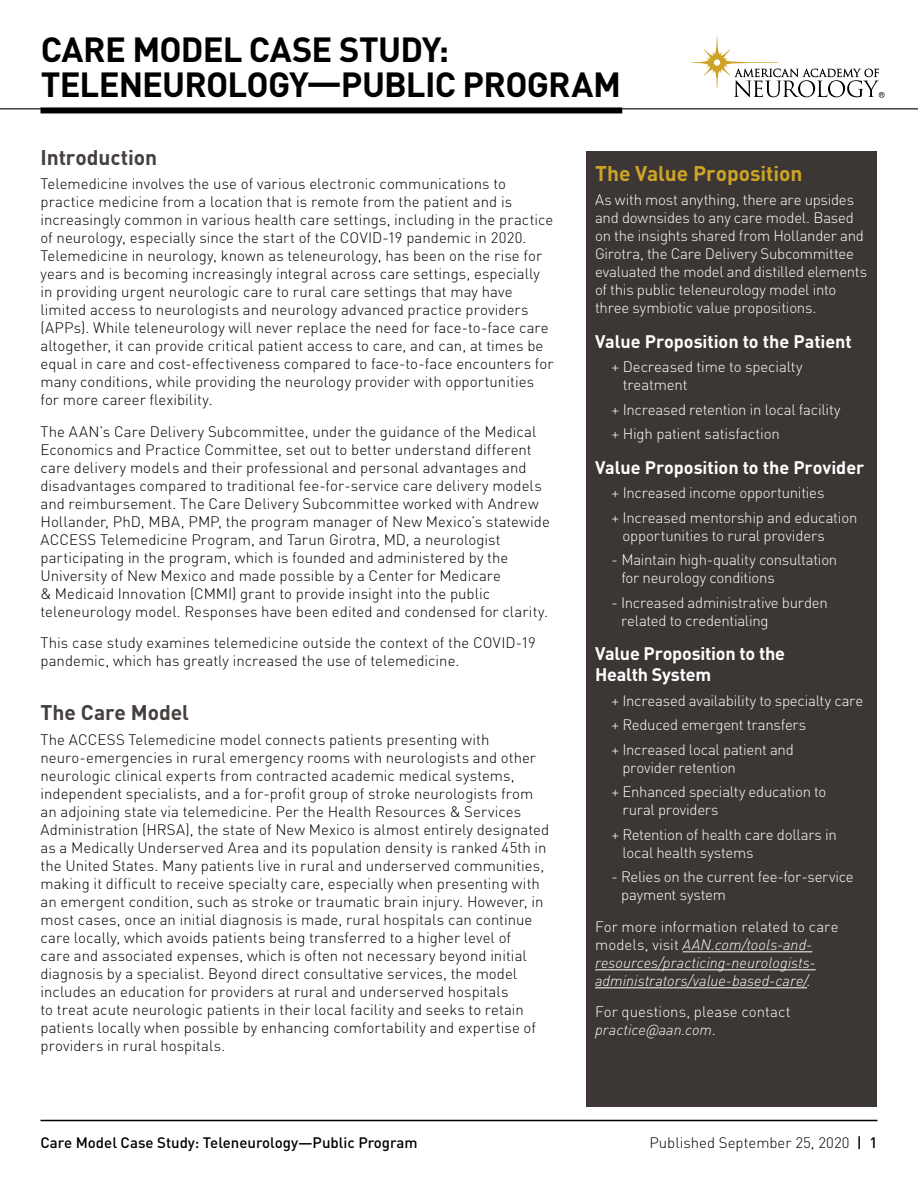
<style>
.page{position:relative;width:918px;height:1188px;background:#fff}
.page>*{position:absolute;margin:0;border:0;box-sizing:border-box;transform-origin:0 0}
.t1{font:700 34.5px/34.5px "DIN Pro";letter-spacing:-.025em;color:#000}
.t2{font:700 21px "DIN Pro";letter-spacing:-.005em;color:#45403e}
.t3{font:700 21px "DIN Pro";letter-spacing:-.005em;color:#cea428}
.t4{font:700 18px/21px "DIN Pro";letter-spacing:-.005em;color:#fff}
.t5{font:300 15px/18px "DIN Pro";letter-spacing:.005em;color:#000}
.t6{font:300 15px/18px "DIN Pro";letter-spacing:-.015em;color:#fff}
.t7{font:italic 300 15px/18px "DIN Pro";color:#fff}
.t8{font:500 15px "DIN Pro";color:#000}
.t9{font:300 15px/18px "DIN Pro";letter-spacing:.005em;color:#fff}
.s1{font-style:normal}
.s2{font-style:italic}
.s3{font-family:"Roboto";font-style:italic}
.s4{font-weight:500}
</style>
<div class="page">
<hr style="left:40px;top:1120px;width:838px;height:1px;background:#000">
<hr style="left:0;top:108px;width:918px;height:1px;background:#000">
<div style="left:40px;top:107px;width:582px;height:6px;background:#000"></div>
<div style="left:586px;top:151px;width:291px;height:956px;background:#3c3734"></div>
<hr style="left:683px;top:952px;width:129px;height:1px;background:#fff">
<hr style="left:595px;top:970px;width:221px;height:1px;background:#fff">
<hr style="left:595px;top:988px;width:212px;height:1px;background:#fff">
<svg style="left:691px;top:37px;width:193px;height:61px"></svg>
<h1 class="t1" style="left:41px;top:30px;width:582px">CARE MODEL CASE STUDY:<br>TELENEUROLOGY—PUBLIC PROGRAM</h1>
<h2 class="t2" style="left:40px;top:141px;width:118px">Introduction</h2>
<p class="t5" style="left:40px;top:174px;width:514px">Telemedicine involves the use of various electronic communications to practice medicine from a location that is remote from the patient and is increasingly common in various health care settings, including in the practice of neurology, especially since the start of the COVID-19 pandemic in 2020.<br>Telemedicine in neurology, known as teleneurology, has been on the rise for years and is becoming increasingly integral across care settings, especially in providing urgent neurologic care to rural care settings that may have limited access to neurologists and neurology advanced practice providers (APPs). While teleneurology will never replace the need for face-to-face care altogether, it can provide critical patient access to care, and can, at times be equal in care and cost-effectiveness compared to face-to-face encounters for many conditions, while providing the neurology provider with opportunities for more career flexibility.</p>
<p class="t5" style="left:40px;top:421px;width:511px">The AAN’s Care Delivery Subcommittee, under the guidance of the Medical Economics and Practice Committee, set out to better understand different care delivery models and their professional and personal advantages and disadvantages compared to traditional fee-for-service care delivery models and reimbursement. The Care Delivery Subcommittee worked with Andrew Hollander, PhD, MBA, PMP, the program manager of New Mexico’s statewide ACCESS Telemedicine Program, and Tarun Girotra, MD, a neurologist participating in the program, which is founded and administered by the University of New Mexico and made possible by a Center for Medicare<br>&amp; Medicaid Innovation (CMMI) grant to provide insight into the public teleneurology model. Responses have been edited and condensed for clarity.</p>
<p class="t5" style="left:40px;top:633px;width:497px">This case study examines telemedicine outside the context of the COVID-19 pandemic, which has greatly increased the use of telemedicine.</p>
<h2 class="t2" style="left:40px;top:696px;width:150px">The Care Model</h2>
<p class="t5" style="left:40px;top:730px;width:510px">The ACCESS Telemedicine model connects patients presenting with neuro-emergencies in rural emergency rooms with neurologists and other neurologic clinical experts from contracted academic medical systems, independent specialists, and a for-profit group of stroke neurologists from an adjoining state via telemedicine. Per the Health Resources &amp; Services Administration (HRSA), the state of New Mexico is almost entirely designated as a Medically Underserved Area and its population density is ranked 45th in the United States. Many patients live in rural and underserved communities, making it difficult to receive specialty care, especially when presenting with an emergent condition, such as stroke or traumatic brain injury. However, in most cases, once an initial diagnosis is made, rural hospitals can continue care locally, which avoids patients being transferred to a higher level of<br>care and associated expenses, which is often not necessary beyond initial diagnosis by a specialist. Beyond direct consultative services, the model includes an education for providers at rural and underserved hospitals<br>to treat acute neurologic patients in their local facility and seeks to retain patients locally when possible by enhancing comfortability and expertise of providers in rural hospitals.</p>
<h2 class="t3" style="left:595px;top:157px;width:209px">The Value Proposition</h2>
<p class="t6" style="left:595px;top:190px;width:274px">As with most anything, there are upsides and downsides to any care model. Based on the insights shared from Hollander and Girotra, the Care Delivery Subcommittee evaluated the model and distilled elements of this public teleneurology model into three symbiotic value propositions.</p>
<p class="t4" style="left:595px;top:330px;width:258px">Value Proposition to the Patient</p>
<p class="t6" style="left:623px;top:357px;width:181px;text-indent:-11px">+ Decreased time to specialty treatment</p>
<p class="t6" style="left:612px;top:396px;width:231px;line-height:24.5px">+ Increased retention in local facility + High patient satisfaction</p>
<p class="t4" style="left:595px;top:456px;width:271px">Value Proposition to the Provider</p>
<p class="t6" style="left:612px;top:480px;width:247px;line-height:24.5px">+ Increased income opportunities<br>+ Increased mentorship and education</p>
<p class="t6" style="left:623px;top:526px;width:204px">opportunities to rural providers</p>
<p class="t6" style="left:621px;top:550px;width:217px;text-indent:-10px">- Maintain high-quality consultation for neurology conditions</p>
<p class="t6" style="left:621px;top:592px;width:208px;text-indent:-10px">- Increased administrative burden related to credentialing</p>
<p class="t4" style="left:595px;top:642px;width:192px">Value Proposition to the<br>Health System</p>
<p class="t6" style="left:612px;top:687px;width:253px;line-height:24.5px">+ Increased availability to specialty care + Reduced emergent transfers<br>+ Increased local patient and</p>
<p class="t6" style="left:612px;top:754px;width:216px;line-height:24.5px;text-indent:11px">provider retention<br>+ Enhanced specialty education to</p>
<p class="t6" style="left:612px;top:797px;width:227px;line-height:24.5px;text-indent:11px">rural providers<br>+ Retention of health care dollars in</p>
<p class="t6" style="left:622px;top:842px;width:133px">local health systems</p>
<p class="t6" style="left:621px;top:867px;width:234px;text-indent:-10px">- Relies on the current fee-for-service payment system</p>
<p class="t7" style="left:595px;top:917px;width:245px"><span class="s1">For more information related to care models, visit</span> AAN.com/tools-and&shy;resources/practicing-neurologists&shy;administrators/value-based-care/.</p>
<p class="t9" style="left:595px;top:1002px;width:197px">For questions, please contact <span class="s2">practice</span><span class="s3">@</span><span class="s2">aan.com</span>.</p>
<p class="t8" style="left:40px;top:1130px;width:379px">Care Model Case Study: Teleneurology—Public Program</p>
<p class="t5" style="left:650px;top:1132px;width:229px">Published September 25, 2020 <span class="s4">| 1</span></p>
</div>
